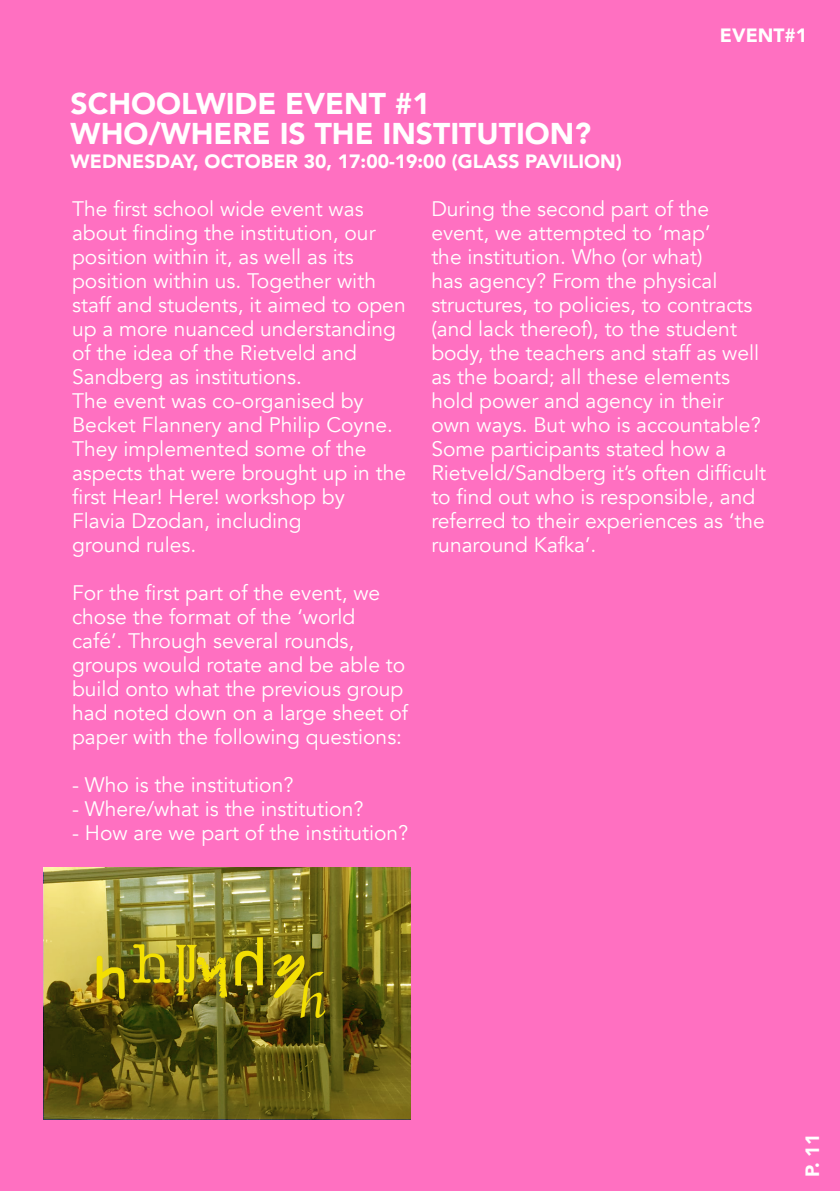
<style>
.page{position:relative;width:840px;height:1191px;background:#fff}
.page>*{position:absolute;margin:0;border:0;box-sizing:border-box;transform-origin:0 0}
.koptekst{font:900 30px "Avenir";color:#fff}
.brood_tekst{font:21px/24px "Avenir";color:#fff}
.Subkop{font:900 19.2px "Avenir";color:#fff}
.hoofdstuk_klein{font:900 19.2px "Avenir";color:#fff}
</style>
<div class="page">
<div style="left:0;top:0;width:839px;height:1191px;background:#ff70c1"></div>
<img style="left:44px;top:867px;width:366px;height:252px">
<p class="hoofdstuk_klein" style="left:719px;top:19px;width:89px">EVENT#1</p>
<p class="koptekst" style="left:71px;top:77px;width:361px">SCHOOLWIDE EVENT #1</p>
<p class="koptekst" style="left:71px;top:107px;width:521px">WHO/WHERE IS THE INSTITUTION?</p>
<p class="Subkop" style="left:71px;top:145px;width:552px">WEDNESDAY, OCTOBER 30, 17:00-19:00 (GLASS PAVILION)</p>
<p class="brood_tekst" style="left:72px;top:197px;width:335px">The first school wide event was about finding the institution, our position within it, as well as its position within us. Together with staff and students, it aimed to open up a more nuanced understanding of the idea of the Rietveld and<br>Sandberg as institutions.</p>
<p class="brood_tekst" style="left:72px;top:389px;width:335px">The event was co-organised by<br>Becket Flannery and Philip Coyne.<br>They implemented some of the aspects that were brought up in the first Hear! Here! workshop by</p>
<p class="brood_tekst" style="left:72px;top:509px;width:231px">Flavia Dzodan, including</p>
<p class="brood_tekst" style="left:72px;top:533px;width:126px">ground rules.</p>
<p class="brood_tekst" style="left:72px;top:581px;width:337px">For the first part of the event, we chose the format of the ‘world café’. Through several rounds, groups would rotate and be able to build onto what the previous group had noted down on a large sheet of paper with the following questions:</p>
<p class="brood_tekst" style="left:72px;top:773px;width:223px">- Who is the institution?</p>
<p class="brood_tekst" style="left:72px;top:797px;width:293px">- Where/what is the institution?</p>
<p class="brood_tekst" style="left:72px;top:821px;width:337px">- How are we part of the institution?</p>
<p class="brood_tekst" style="left:431px;top:197px;width:336px">During the second part of the event, we attempted to ‘map’<br>the institution. Who (or what)<br>has agency? From the physical structures, to policies, to contracts (and lack thereof), to the student body, the teachers and staff as well as the board; all these elements hold power and agency in their own ways. But who is accountable?<br>Some participants stated how a<br>Rietveld/Sandberg it’s often difficult to find out who is responsible, and referred to their experiences as ‘the runaround Kafka’.</p>
<p class="Subkop" style="left:795px;top:1176px;width:45px;rotate:-90deg">P. 11</p>
</div>
